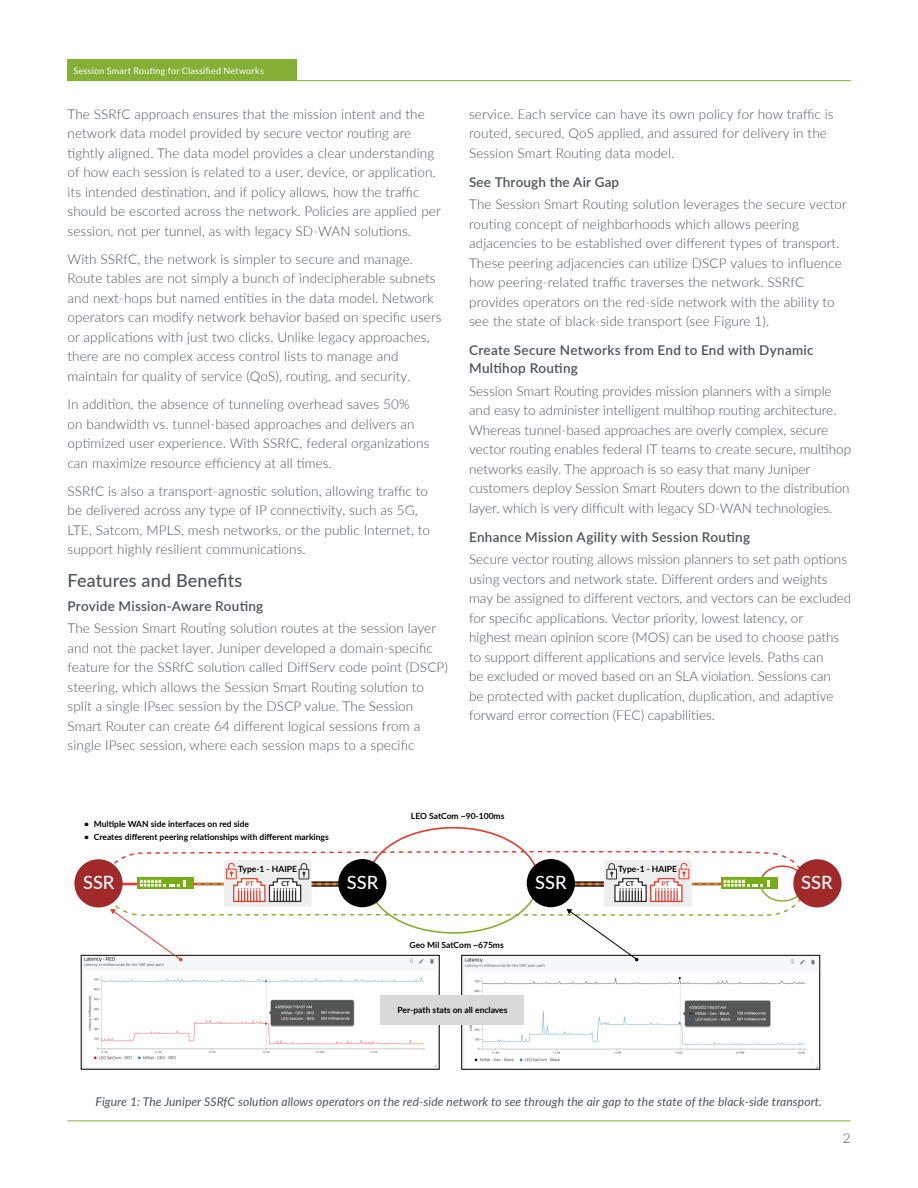
<style>
.page{position:relative;width:918px;height:1188px;background:#fff}
.page>*{position:absolute;margin:0;border:0;box-sizing:border-box;transform-origin:0 0}
.t1{font:500 18.3px "Lato";color:#fff}
.t2{font:500 18px "Lato";letter-spacing:.01em;color:#4d525a}
.t3{font:300 13.5px/19.5px "Lato";letter-spacing:.01em;color:#4d525a}
.t4{font:600 13.5px/18px "Lato";letter-spacing:.02em;color:#4d525a}
.Figure_Caption{font:italic 12px "Lato";letter-spacing:.01em;color:#4d525a}
.t5{font:9px "Lato";letter-spacing:.025em;color:#fff}
.t6{font:700 8.55px "Lato";color:#000}
.t7{font:700 6.6px "Lato";color:#e43d2f}
.t8{font:700 6.6px "Lato";color:#000}
.s1{font-weight:600}
</style>
<div class="page">
<hr style="left:68px;top:80px;width:783px;height:1px;background:#84b135">
<hr style="left:68px;top:1120px;width:782px;height:1px;background:#84b135">
<div style="left:68px;top:60px;width:229px;height:21px;background:#84b135"></div>
<div style="left:74px;top:859px;width:49px;height:48px;background:#a02a2a;border-radius:50%"></div>
<div style="left:793px;top:859px;width:49px;height:48px;background:#a02a2a;border-radius:50%"></div>
<img style="left:83px;top:957px;width:354px;height:110px">
<img style="left:462px;top:959px;width:357px;height:111px">
<svg style="left:103px;top:826px;width:704px;height:135px"></svg>
<div style="left:381px;top:995px;width:143px;height:29px;background:#d9d9d9"></div>
<p class="t5" style="left:73px;top:64px;width:192px">Session Smart Routing for Classified Networks</p>
<p class="t3" style="left:68px;top:104px;width:375px">The SSRfC approach ensures that the mission intent and the network data model provided by secure vector routing are tightly aligned. The data model provides a clear understanding of how each session is related to a user, device, or application, its intended destination, and if policy allows, how the traffic should be escorted across the network. Policies are applied per session, not per tunnel, as with legacy SD-WAN solutions.</p>
<p class="t3" style="left:68px;top:249px;width:376px">With SSRfC, the network is simpler to secure and manage.<br>Route tables are not simply a bunch of indecipherable subnets and next-hops but named entities in the data model. Network operators can modify network behavior based on specific users or applications with just two clicks. Unlike legacy approaches, there are no complex access control lists to manage and maintain for quality of service (QoS), routing, and security.</p>
<p class="t3" style="left:68px;top:394px;width:364px">In addition, the absence of tunneling overhead saves 50%<br>on bandwidth vs. tunnel-based approaches and delivers an optimized user experience. With SSRfC, federal organizations can maximize resource efficiency at all times.</p>
<p class="t3" style="left:68px;top:481px;width:364px">SSRfC is also a transport-agnostic solution, allowing traffic to be delivered across any type of IP connectivity, such as 5G, LTE, Satcom, MPLS, mesh networks, or the public Internet, to support highly resilient communications.</p>
<h1 class="t2" style="left:68px;top:568px;width:176px">Features and Benefits</h1>
<h2 class="t4" style="left:68px;top:596px;width:197px">Provide Mission-Aware Routing</h2>
<p class="t3" style="left:68px;top:618px;width:382px">The Session Smart Routing solution routes at the session layer and not the packet layer. Juniper developed a domain-specific feature for the SSRfC solution called DiffServ code point (DSCP) steering, which allows the Session Smart Routing solution to split a single IPsec session by the DSCP value. The Session Smart Router can create 64 different logical sessions from a single IPsec session, where each session maps to a specific</p>
<p class="t3" style="left:469px;top:104px;width:366px">service. Each service can have its own policy for how traffic is routed, secured, QoS applied, and assured for delivery in the<br>Session Smart Routing data model.</p>
<p class="t3" style="left:469px;top:170px;width:379px;line-height:22.8px"><span class="s1">See Through the Air Gap<br></span>The Session Smart Routing solution leverages the secure vector</p>
<p class="t3" style="left:469px;top:214px;width:374px">routing concept of neighborhoods which allows peering adjacencies to be established over different types of transport.<br>These peering adjacencies can utilize DSCP values to influence how peering-related traffic traverses the network. SSRfC provides operators on the red-side network with the ability to see the state of black-side transport (see Figure 1).</p>
<p class="t4" style="left:469px;top:341px;width:346px">Create Secure Networks from End to End with Dynamic<br>Multihop Routing</p>
<p class="t3" style="left:469px;top:381px;width:384px">Session Smart Routing provides mission planners with a simple and easy to administer intelligent multihop routing architecture.<br>Whereas tunnel-based approaches are overly complex, secure vector routing enables federal IT teams to create secure, multihop networks easily. The approach is so easy that many Juniper customers deploy Session Smart Routers down to the distribution layer, which is very difficult with legacy SD-WAN technologies.</p>
<p class="t3" style="left:469px;top:525px;width:379px;line-height:22.8px"><span class="s1">Enhance Mission Agility with Session Routing<br></span>Secure vector routing allows mission planners to set path options</p>
<p class="t3" style="left:469px;top:569px;width:384px">using vectors and network state. Different orders and weights may be assigned to different vectors, and vectors can be excluded for specific applications. Vector priority, lowest latency, or<br>highest mean opinion score (MOS) can be used to choose paths to support different applications and service levels. Paths can<br>be excluded or moved based on an SLA violation. Sessions can<br>be protected with packet duplication, duplication, and adaptive forward error correction (FEC) capabilities.</p>
<p class="t6" style="left:84px;top:818px;width:166px">• Multiple WAN side interfaces on red side</p>
<p class="t6" style="left:84px;top:831px;width:246px">• Creates different peering relationships with different markings</p>
<p class="t6" style="left:411px;top:810px;width:95px">LEO SatCom ~90-100ms</p>
<p class="t6" style="left:238px;top:863px;width:60px">Type-1 - HAIPE</p>
<p class="t6" style="left:618px;top:863px;width:60px">Type-1 - HAIPE</p>
<p class="t1" style="left:83px;top:869px;width:33px">SSR</p>
<p class="t8" style="left:626px;top:879px;width:10px">CT</p>
<p class="t7" style="left:662px;top:879px;width:9px">PT</p>
<p class="t1" style="left:347px;top:869px;width:33px">SSR</p>
<p class="t1" style="left:535px;top:869px;width:33px">SSR</p>
<p class="t1" style="left:801px;top:869px;width:33px">SSR</p>
<p class="t7" style="left:246px;top:879px;width:9px">PT</p>
<p class="t8" style="left:281px;top:879px;width:10px">CT</p>
<p class="t6" style="left:410px;top:938px;width:96px">Geo Mil SatCom ~675ms</p>
<p class="t6" style="left:398px;top:1004px;width:111px">Per-path stats on all enclaves</p>
<p class="Figure_Caption" style="left:96px;top:1093px;width:728px">Figure 1: The Juniper SSRfC solution allows operators on the red-side network to see through the air gap to the state of the black-side transport.</p>
<p class="t3" style="left:843px;top:1128px;width:9px">2</p>
</div>
